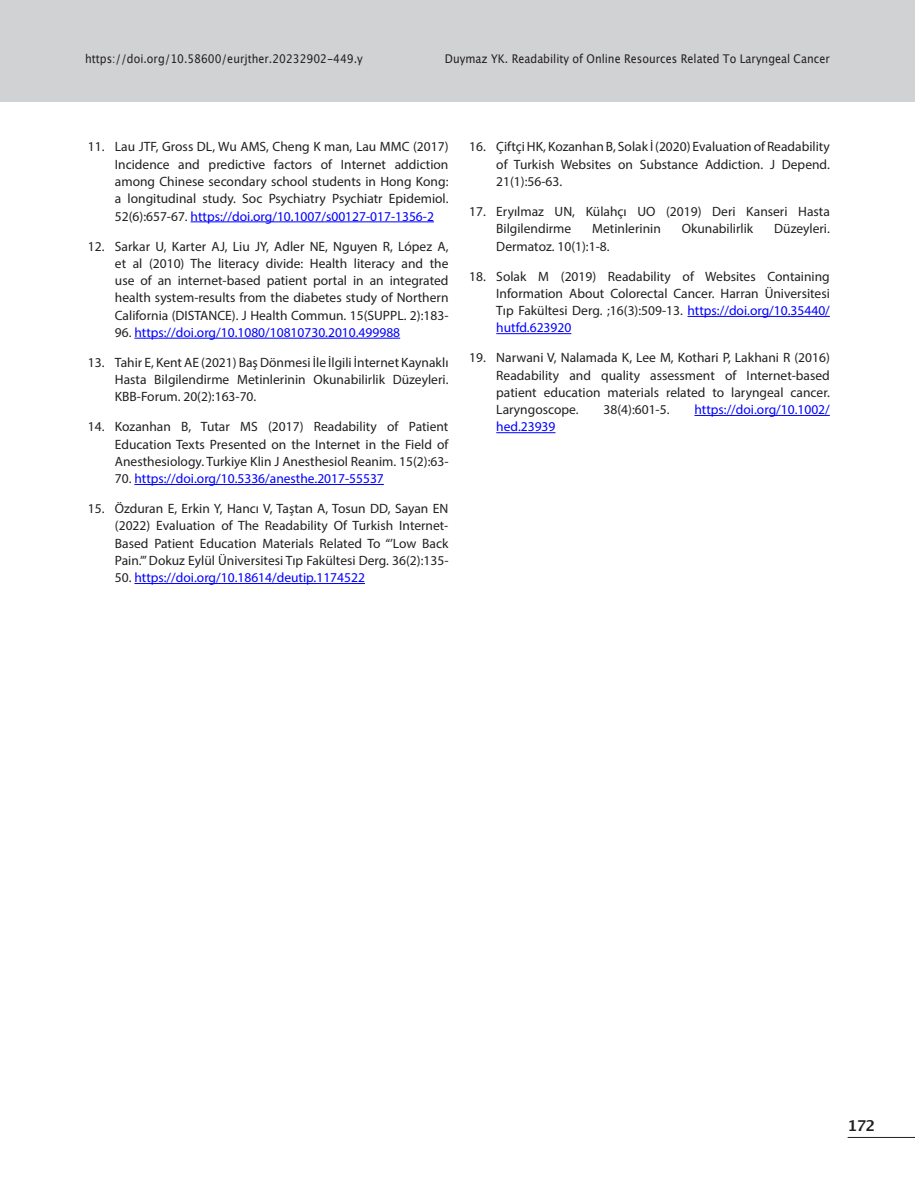
<style>
.page{position:relative;width:915px;height:1191px;background:#fff}
.page>*{position:absolute;margin:0;border:0;box-sizing:border-box;transform-origin:0 0}
.t1{font:700 15px "Lucida Grande";color:#231f20}
.t2{font:13.5px/17.2px "Myriad Pro";color:#231f20;text-align:justify}
.t3{font:13.5px "Myriad Pro";color:#00f}
.t4{font:12px "Lucida Grande";color:#231f20;scale:.9 1}
.s1{color:#00f}
.s2{color:#231f20}
</style>
<div class="page">
<div style="left:0;top:0;width:914px;height:102px;background:#d1d2d4"></div>
<hr style="left:847px;top:1137px;width:67px;height:1px;background:#231f20">
<hr style="left:190px;top:221px;width:244px;height:1px;background:#00f">
<hr style="left:134px;top:338px;width:266px;height:1px;background:#00f">
<hr style="left:134px;top:484px;width:250px;height:1px;background:#00f">
<hr style="left:134px;top:583px;width:231px;height:1px;background:#00f">
<hr style="left:687px;top:316px;width:142px;height:1px;background:#00f">
<hr style="left:496px;top:333px;width:75px;height:1px;background:#00f">
<hr style="left:694px;top:415px;width:135px;height:1px;background:#00f">
<hr style="left:496px;top:432px;width:59px;height:1px;background:#00f">
<p class="t4" style="left:85px;top:51px;width:310px">https://doi.org/10.58600/eurjther.20232902-449.y</p>
<p class="t4" style="left:445px;top:51px;width:429px">Duymaz YK. Readability of Online Resources Related To Laryngeal Cancer</p>
<p class="t2" style="left:115px;top:138px;width:335px;text-indent:-27px">11. Lau JTF, Gross DL, Wu AMS, Cheng K man, Lau MMC (2017)<br>Incidence and predictive factors of Internet addiction among Chinese secondary school students in Hong Kong: a longitudinal study. Soc Psychiatry Psychiatr Epidemiol.<br>52(6):657-67. <span class="s1">https://doi.org/10.1007/s00127-017-1356-2</span></p>
<p class="t2" style="left:115px;top:237px;width:335px;text-indent:-27px">12. Sarkar U, Karter AJ, Liu JY, Adler NE, Nguyen R, López A, et al (2010) The literacy divide: Health literacy and the use of an internet-based patient portal in an integrated health system-results from the diabetes study of Northern California (DISTANCE). J Health Commun. 15(SUPPL. 2):183-</p>
<p class="t3" style="left:115px;top:324px;width:287px"><span class="s2">96.</span> https://doi.org/10.1080/10810730.2010.499988</p>
<p class="t2" style="left:115px;top:353px;width:335px;text-indent:-27px">13. Tahir E, Kent AE (2021) Baş Dönmesi İle İlgili İnternet Kaynaklı Hasta Bilgilendirme Metinlerinin Okunabilirlik Düzeyleri.<br>KBB-Forum. 20(2):163-70.</p>
<p class="t2" style="left:115px;top:418px;width:335px;text-indent:-27px">14. Kozanhan B, Tutar MS (2017) Readability of Patient Education Texts Presented on the Internet in the Field of Anesthesiology. Turkiye Klin J Anesthesiol Reanim. 15(2):63-</p>
<p class="t3" style="left:115px;top:470px;width:270px"><span class="s2">70.</span> https://doi.org/10.5336/anesthe.2017-55537</p>
<p class="t2" style="left:115px;top:500px;width:335px;text-indent:-27px">15. Özduran E, Erkin Y, Hancı V, Taştan A, Tosun DD, Sayan EN (2022) Evaluation of The Readability Of Turkish Internet-Based Patient Education Materials Related To “’Low Back Pain.’” Dokuz Eylül Üniversitesi Tıp Fakültesi Derg. 36(2):135-</p>
<p class="t3" style="left:115px;top:569px;width:251px"><span class="s2">50.</span> https://doi.org/10.18614/deutip.1174522</p>
<p class="t2" style="left:496px;top:138px;width:335px;text-indent:-27px">16. Çiftçi HK, Kozanhan B, Solak İ (2020) Evaluation of Readability of Turkish Websites on Substance Addiction. J Depend.<br>21(1):56-63.</p>
<p class="t2" style="left:496px;top:203px;width:335px;text-indent:-27px">17. Eryılmaz UN, Külahçı UO (2019) Deri Kanseri Hasta<br>Bilgilendirme</p>
<p class="t2" style="left:592px;top:220px;width:70px">Metinlerinin</p>
<p class="t2" style="left:681px;top:220px;width:73px">Okunabilirlik</p>
<p class="t2" style="left:773px;top:220px;width:57px">Düzeyleri.</p>
<p class="t2" style="left:496px;top:237px;width:115px">Dermatoz. 10(1):1-8.</p>
<p class="t2" style="left:496px;top:267px;width:335px;text-indent:-27px">18. Solak M (2019) Readability of Websites Containing Information About Colorectal Cancer. Harran Üniversitesi Tıp Fakültesi Derg. ;16(3):509-13. <span class="s1">https://doi.org/10.35440/ hutfd.623920</span></p>
<p class="t2" style="left:496px;top:349px;width:335px;text-indent:-27px">19. Narwani V, Nalamada K, Lee M, Kothari P, Lakhani R (2016)<br>Readability and quality assessment of Internet-based patient education materials related to laryngeal cancer.<br>Laryngoscope.</p>
<p class="t2" style="left:603px;top:401px;width:67px">38(4):601-5.</p>
<p class="t3" style="left:694px;top:401px;width:137px">https://doi.org/10.1002/</p>
<p class="t3" style="left:496px;top:418px;width:61px">hed.23939</p>
<p class="t1" style="left:847px;top:1114px;width:29px">172</p>
</div>
